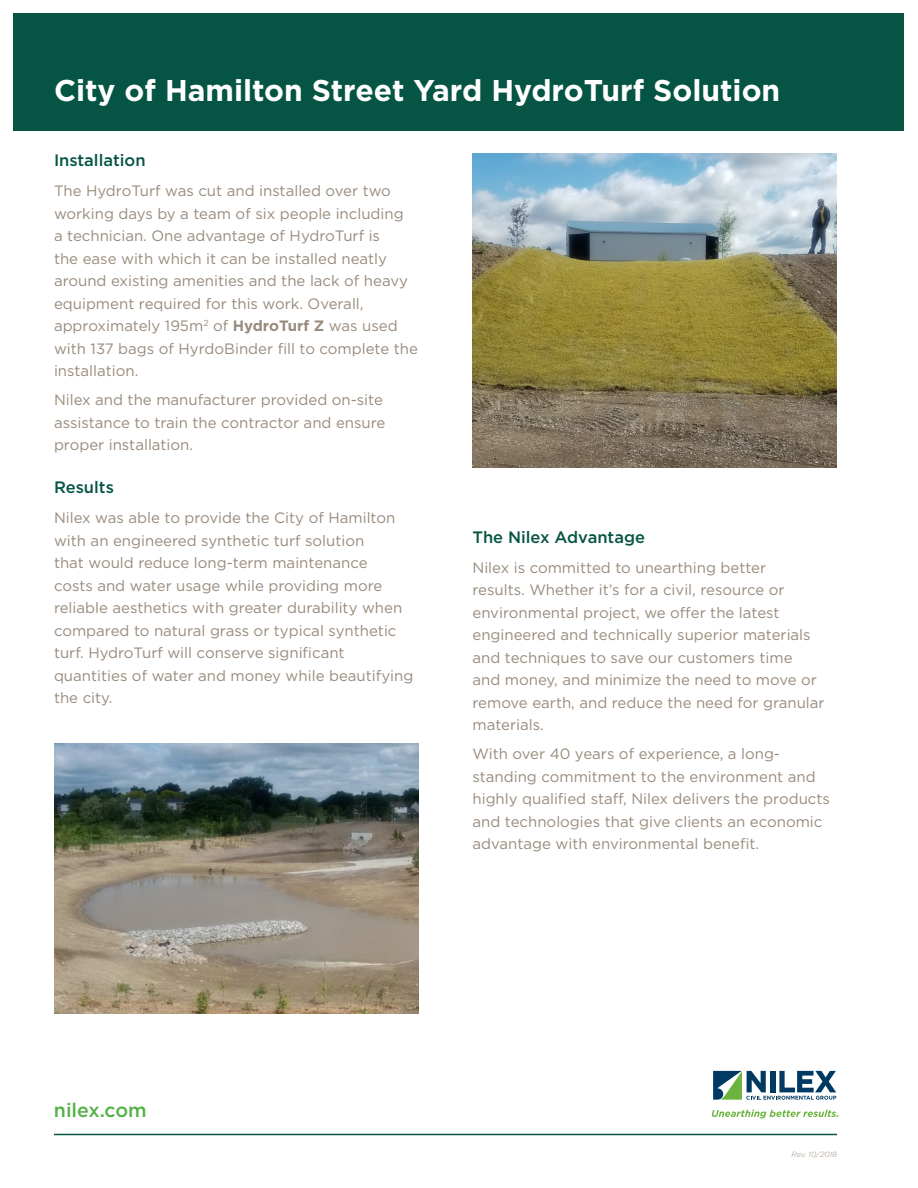
<style>
.page{position:relative;width:918px;height:1188px;background:#fff}
.page>*{position:absolute;margin:0;border:0;box-sizing:border-box;transform-origin:0 0}
.Page_Two_Head{font:700 30px "Gotham";color:#fff}
.Nilex_com{font:500 19.5px "Gotham";color:#53b247}
.Level_3_Head{font:500 16.5px "Gotham";color:#065544}
.Body-main{font:15px/22.5px "Gotham";color:#998b7d}
.Revision{font:italic 300 7.5px "Gotham";color:#998b7d}
.s1{font-weight:700}
</style>
<div class="page">
<div style="left:14px;top:14px;width:890px;height:117px;background:#065544"></div>
<img style="left:54px;top:743px;width:364px;height:270px">
<img style="left:472px;top:153px;width:365px;height:315px">
<svg style="left:712px;top:1110px;width:126px;height:8px"></svg>
<svg style="left:713px;top:1071px;width:123px;height:29px"></svg>
<hr style="left:54px;top:1134px;width:783px;height:1px;background:#065544">
<p class="Page_Two_Head" style="left:54px;top:71px;width:728px">City of Hamilton Street Yard HydroTurf Solution</p>
<p class="Level_3_Head" style="left:54px;top:150px;width:93px">Installation</p>
<p class="Body-main" style="left:54px;top:179px;width:366px">The HydroTurf was cut and installed over two working days by a team of six people including<br>a technician. One advantage of HydroTurf is<br>the ease with which it can be installed neatly around existing amenities and the lack of heavy equipment required for this work. Overall, approximately 195m<sup>2</sup> of <span class="s1">HydroTurf Z</span> was used with 137 bags of HyrdoBinder fill to complete the installation.</p>
<p class="Body-main" style="left:54px;top:388px;width:333px">Nilex and the manufacturer provided on-site assistance to train the contractor and ensure proper installation.</p>
<p class="Level_3_Head" style="left:54px;top:476px;width:61px">Results</p>
<p class="Body-main" style="left:54px;top:506px;width:361px">Nilex was able to provide the City of Hamilton with an engineered synthetic turf solution<br>that would reduce long-term maintenance<br>costs and water usage while providing more reliable aesthetics with greater durability when compared to natural grass or typical synthetic turf. HydroTurf will conserve significant quantities of water and money while beautifying the city.</p>
<p class="Level_3_Head" style="left:472px;top:526px;width:174px">The Nilex Advantage</p>
<p class="Body-main" style="left:472px;top:556px;width:354px">Nilex is committed to unearthing better<br>results. Whether it’s for a civil, resource or environmental project, we offer the latest engineered and technically superior materials and techniques to save our customers time<br>and money, and minimize the need to move or remove earth, and reduce the need for granular materials.</p>
<p class="Body-main" style="left:472px;top:742px;width:359px">With over 40 years of experience, a long&shy;standing commitment to the environment and highly qualified staff, Nilex delivers the products and technologies that give clients an economic advantage with environmental benefit.</p>
<p class="Nilex_com" style="left:54px;top:1098px;width:94px">nilex.com</p>
<p class="Revision" style="left:792px;top:1149px;width:47px">Rev. 10/2018</p>
</div>
